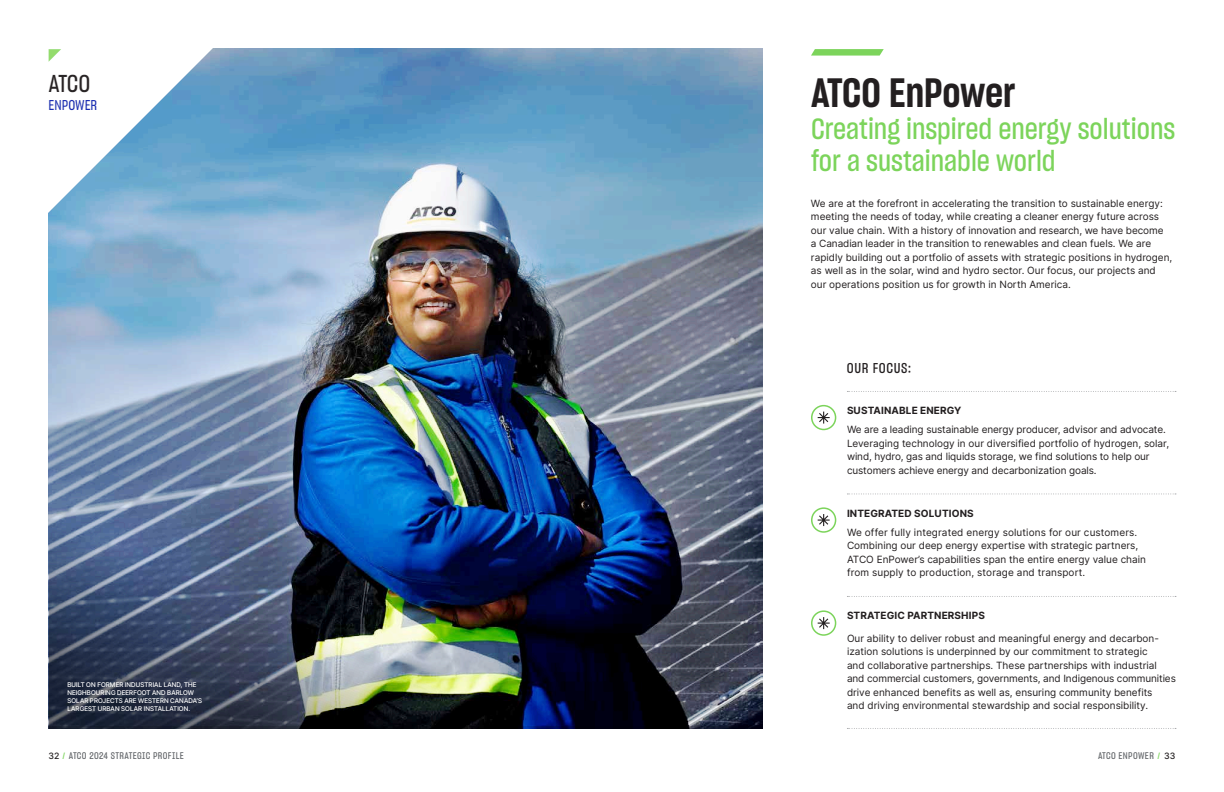
<style>
.page{position:relative;width:1224px;height:792px;background:#fff}
.page>*{position:absolute;margin:0;border:0;box-sizing:border-box;transform-origin:0 0}
.t1{font:40px "Sharp Grotesk Semi Bold 15";color:#231f20}
.t2{font:28.7px/32px "Sharp Grotesk Medium 15";color:#7cd45b}
.t3{font:24px "Sharp Grotesk Medium 15";color:#231f20}
.t4{font:14px "Sharp Grotesk Medium 15";letter-spacing:.04em;color:#231f20}
.t5{font:14px "Sharp Grotesk Medium 15";color:#1625a3}
.t6{font:10px/13.5px "Inter";color:#231f20}
.t7{font:700 10px "Inter";letter-spacing:.01em;color:#231f20}
.t8{font:9.5px "Sharp Grotesk Medium 15";letter-spacing:.04em;color:#63666a}
.t9{font:500 6.5px/8px "Inter Tight";letter-spacing:.02em;color:#fff}
.s1{font-family:"Inter";font-weight:500;font-size:8.8px;color:#231f20}
.s2{font-size:9px;color:#7cd45b}
</style>
<div class="page">
<svg style="left:811px;top:49px;width:73px;height:7px"></svg>
<svg style="left:847px;top:391px;width:329px;height:1px"></svg>
<div style="left:811px;top:405px;width:25px;height:25px;border:2px solid #7cd45b;border-radius:50%"></div>
<svg style="left:818px;top:412px;width:12px;height:12px"></svg>
<svg style="left:847px;top:494px;width:329px;height:1px"></svg>
<div style="left:811px;top:507px;width:25px;height:26px;border:2px solid #7cd45b;border-radius:50%"></div>
<svg style="left:818px;top:514px;width:12px;height:12px"></svg>
<svg style="left:847px;top:596px;width:329px;height:1px"></svg>
<div style="left:811px;top:610px;width:25px;height:26px;border:2px solid #7cd45b;border-radius:50%"></div>
<svg style="left:818px;top:617px;width:12px;height:12px"></svg>
<svg style="left:847px;top:728px;width:329px;height:1px"></svg>
<img style="left:48px;top:48px;width:714px;height:677px">
<img style="left:49px;top:463px;width:714px;height:266px">
<h3 class="t3" style="left:49px;top:66px;width:43px">ATCO</h3>
<h3 class="t5" style="left:49px;top:95px;width:50px">ENPOWER</h3>
<p class="t9" style="left:67px;top:680px;width:136px">BUILT ON FORMER INDUSTRIAL LAND, THE NEIGHBOURING DEERFOOT AND BARLOW SOLAR PROJECTS ARE WESTERN CANADA’S LARGEST URBAN SOLAR INSTALLATION.</p>
<h1 class="t1" style="left:811px;top:64px;width:206px">ATCO EnPower</h1>
<h2 class="t2" style="left:811px;top:111px;width:366px">Creating inspired energy solutions for a sustainable world</h2>
<p class="t6" style="left:811px;top:196px;width:363px">We are at the forefront in accelerating the transition to sustainable energy: meeting the needs of today, while creating a cleaner energy future across our value chain. With a history of innovation and research, we have become<br>a Canadian leader in the transition to renewables and clean fuels. We are rapidly building out a portfolio of assets with strategic positions in hydrogen, as well as in the solar, wind and hydro sector. Our focus, our projects and our operations position us for growth in North America.</p>
<h3 class="t4" style="left:847px;top:358px;width:66px">OUR FOCUS:</h3>
<p class="t7" style="left:847px;top:403px;width:116px">SUSTAINABLE ENERGY</p>
<p class="t6" style="left:847px;top:422px;width:324px">We are a leading sustainable energy producer, advisor and advocate.<br>Leveraging technology in our diversified portfolio of hydrogen, solar, wind, hydro, gas and liquids storage, we find solutions to help our customers achieve energy and decarbonization goals.</p>
<p class="t7" style="left:847px;top:505px;width:128px">INTEGRATED SOLUTIONS</p>
<p class="t6" style="left:847px;top:525px;width:301px">We offer fully integrated energy solutions for our customers.<br>Combining our deep energy expertise with strategic partners, ATCO EnPower’s capabilities span the entire energy value chain from supply to production, storage and transport.</p>
<p class="t7" style="left:847px;top:608px;width:139px">STRATEGIC PARTNERSHIPS</p>
<p class="t6" style="left:847px;top:631px;width:330px">Our ability to deliver robust and meaningful energy and decarbon&shy;ization solutions is underpinned by our commitment to strategic<br>and collaborative partnerships. These partnerships with industrial and commercial customers, governments, and Indigenous communities drive enhanced benefits as well as, ensuring community benefits<br>and driving environmental stewardship and social responsibility.</p>
<p class="t8" style="left:49px;top:749px;width:137px"><span class="s1">32</span> <span class="s2">/</span> ATCO 2024 STRATEGIC PROFILE</p>
<p class="t8" style="left:1098px;top:749px;width:79px">ATCO ENPOWER <span class="s2">/</span> <span class="s1">33</span></p>
</div>
